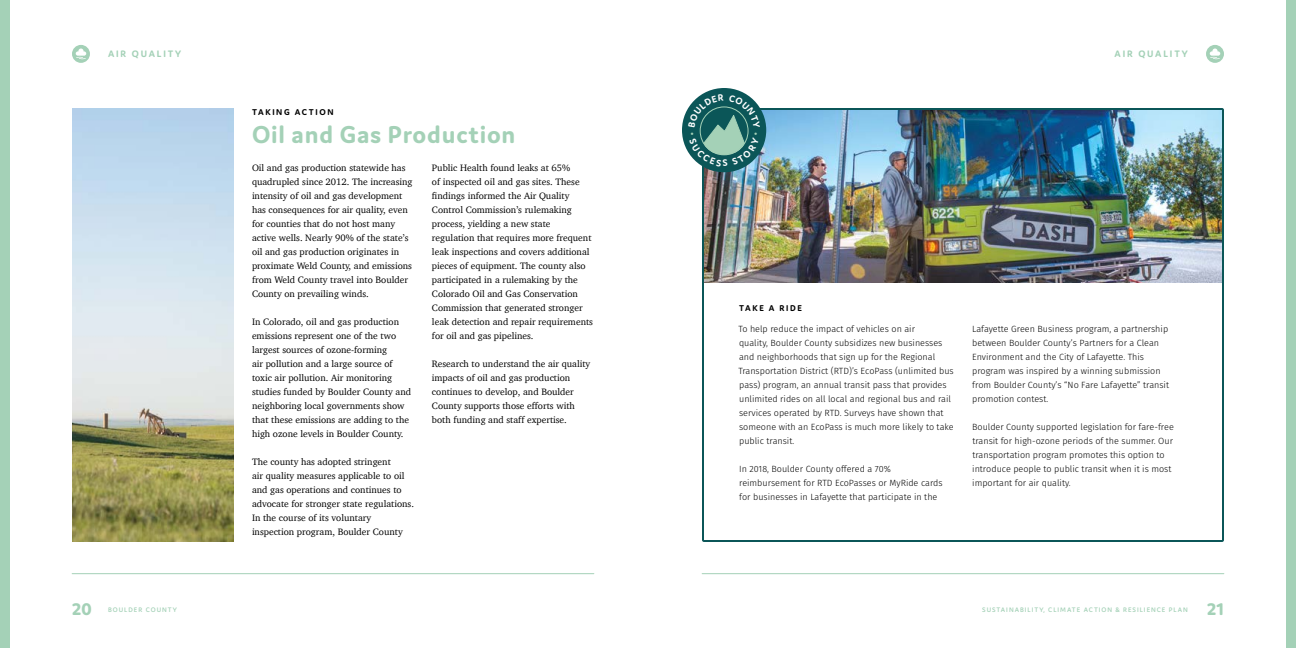
<style>
.page{position:relative;width:1296px;height:648px;background:#fff}
.page>*{position:absolute;margin:0;border:0;box-sizing:border-box;transform-origin:0 0}
.t1{font:700 26px "Domus";letter-spacing:.03em;color:#a4d1b7}
.t2{font:800 18px "Domus";color:#a4d1b7}
.t3{font:700 10px "Domus";letter-spacing:.185em;color:#a4d1b7}
.t4{font:9.5px/14px "Charter";color:#000}
.t5{font:300 9px/14px "Fira Sans";color:#000}
.t6{font:700 9px "Domus";letter-spacing:.185em;color:#000}
.t7{font:600 7px "Domus";letter-spacing:.145em;color:#a4d1b7}
</style>
<div class="page">
<hr style="left:72px;top:574px;width:522px;height:1px;background:#a4d1b7">
<hr style="left:702px;top:574px;width:522px;height:1px;background:#a4d1b7">
<div style="left:72px;top:45px;width:18px;height:18px;background:#a4d1b7;border-radius:50%"></div>
<svg style="left:76px;top:49px;width:10px;height:10px"></svg>
<div style="left:1206px;top:45px;width:18px;height:18px;background:#a4d1b7;border-radius:50%"></div>
<svg style="left:1210px;top:49px;width:10px;height:10px"></svg>
<div style="left:0;top:0;width:10px;height:648px;background:#a4d1b7"></div>
<div style="left:1286px;top:0;width:10px;height:648px;background:#a4d1b7"></div>
<img style="left:705px;top:111px;width:516px;height:172px">
<div style="left:702px;top:108px;width:522px;height:434px;border:2px solid #0b5658"></div>
<div style="left:682px;top:88px;width:84px;height:84px;background:#0b5658;border-radius:50%"></div>
<img style="left:72px;top:108px;width:162px;height:434px">
<svg style="left:688px;top:94px;width:72px;height:73px"></svg>
<p class="t3" style="left:108px;top:48px;width:75px">air quality</p>
<p class="t3" style="left:1115px;top:48px;width:75px">air quality</p>
<p class="t6" style="left:252px;top:107px;width:83px">TA KI NG ACTI ON</p>
<h1 class="t1" style="left:252px;top:120px;width:265px">Oil and Gas Production</h1>
<p class="t4" style="left:252px;top:161px;width:162px">Oil and gas production statewide has quadrupled since 2012. The increasing intensity of oil and gas development has consequences for air quality, even for counties that do not host many active wells. Nearly 90% of the state’s oil and gas production originates in proximate Weld County, and emissions from Weld County travel into Boulder County on prevailing winds.</p>
<p class="t4" style="left:252px;top:315px;width:161px">In Colorado, oil and gas production emissions represent one of the two largest sources of ozone-forming<br>air pollution and a large source of toxic air pollution. Air monitoring studies funded by Boulder County and neighboring local governments show that these emissions are adding to the high ozone levels in Boulder County.</p>
<p class="t4" style="left:252px;top:455px;width:164px">The county has adopted stringent<br>air quality measures applicable to oil and gas operations and continues to advocate for stronger state regulations.<br>In the course of its voluntary inspection program, Boulder County</p>
<p class="t4" style="left:432px;top:161px;width:163px">Public Health found leaks at 65%<br>of inspected oil and gas sites. These findings informed the Air Quality Control Commission’s rulemaking process, yielding a new state regulation that requires more frequent leak inspections and covers additional pieces of equipment. The county also participated in a rulemaking by the Colorado Oil and Gas Conservation Commission that generated stronger leak detection and repair requirements for oil and gas pipelines.</p>
<p class="t4" style="left:432px;top:357px;width:160px">Research to understand the air quality impacts of oil and gas production continues to develop, and Boulder County supports those efforts with both funding and staff expertise.</p>
<p class="t6" style="left:739px;top:303px;width:64px">TA KE ARI DE</p>
<p class="t5" style="left:739px;top:322px;width:217px">To help reduce the impact of vehicles on air<br>quality, Boulder County subsidizes new businesses and neighborhoods that sign up for the Regional Transportation District (RTD)’s EcoPass (unlimited bus pass) program, an annual transit pass that provides unlimited rides on all local and regional bus and rail services operated by RTD. Surveys have shown that someone with an EcoPass is much more likely to take public transit.</p>
<p class="t5" style="left:739px;top:462px;width:205px">In 2018, Boulder County offered a 70% reimbursement for RTD EcoPasses or MyRide cards for businesses in Lafayette that participate in the</p>
<p class="t5" style="left:972px;top:322px;width:199px">Lafayette Green Business program, a partnership between Boulder County’s Partners for a Clean Environment and the City of Lafayette. This program was inspired by a winning submission from Boulder County’s “No Fare Lafayette” transit promotion contest.</p>
<p class="t5" style="left:972px;top:420px;width:203px">Boulder County supported legislation for fare-free transit for high-ozone periods of the summer. Our transportation program promotes this option to introduce people to public transit when it is most important for air quality.</p>
<h2 class="t2" style="left:72px;top:599px;width:22px">20</h2>
<h2 class="t2" style="left:1207px;top:599px;width:18px">21</h2>
<p class="t7" style="left:108px;top:606px;width:70px">BOULDER COUNTY</p>
<p class="t7" style="left:982px;top:606px;width:207px">SUSTAINABILITY, CLIMATE ACTION &amp; RESILIENCE PLAN</p>
</div>
